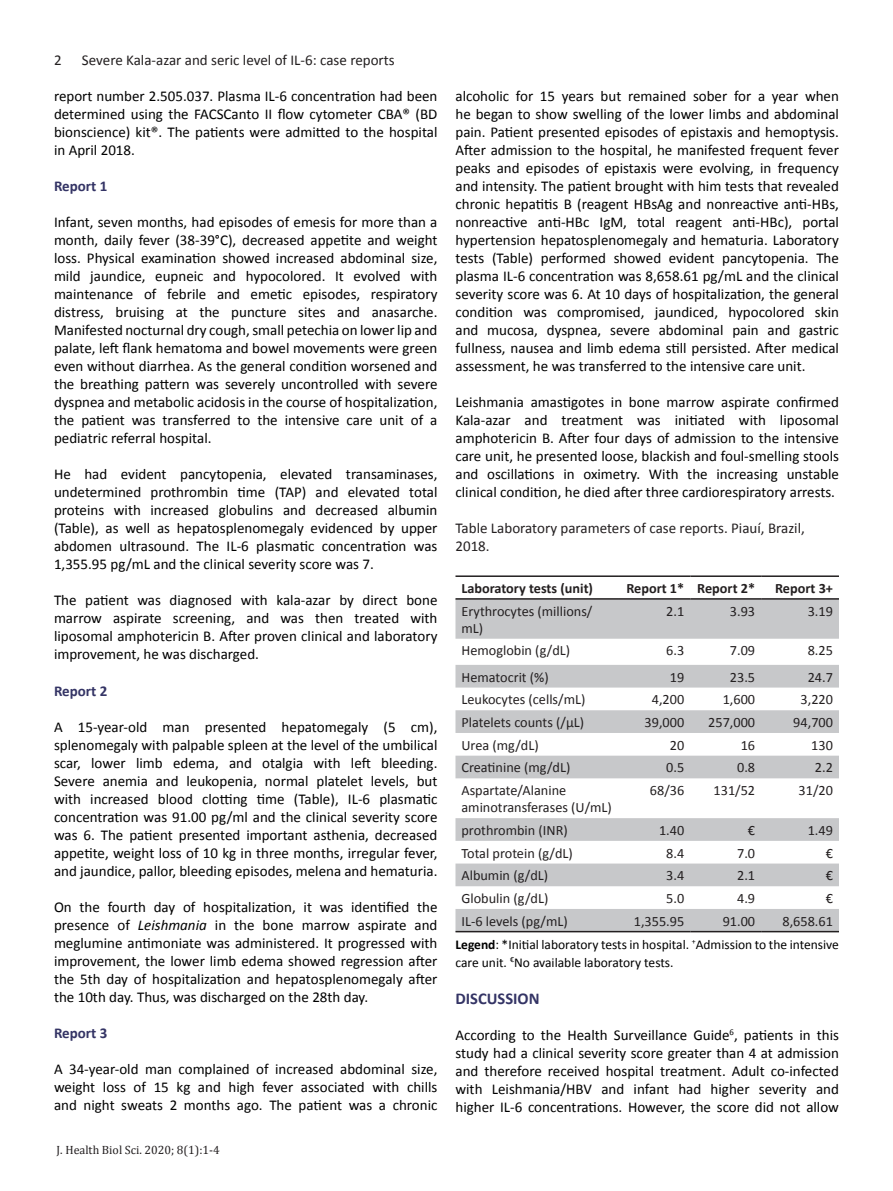
<style>
.page{position:relative;width:893px;height:1191px;background:#fff}
.page>*{position:absolute;margin:0;border:0;box-sizing:border-box;transform-origin:0 0}
.t1{font:700 16.5px "Calibri";color:#343465}
.t2{font:15px/18px "Calibri";color:#000;text-align:justify}
.t3{font:15px/18px "Calibri";color:#231f20}
.t4{font:700 15px "Calibri";color:#343465}
.t5{font:14.25px/17.1px "Calibri";color:#231f20}
.t6{font:700 14.25px "Calibri";color:#231f20}
.t7{font:13.5px/18px "Calibri";color:#000}
.t8{font:12px "Cambria";color:#231f20}
.s1{font-style:italic}
.s2{font-weight:700}
</style>
<div class="page">
<svg style="left:455px;top:599px;width:384px;height:332px;fill:#c7c8ca"></svg>
<hr style="left:455px;top:575px;width:163px;height:2px;background:#231f20">
<hr style="left:618px;top:575px;width:72px;height:2px;background:#231f20">
<hr style="left:690px;top:575px;width:71px;height:2px;background:#231f20">
<hr style="left:761px;top:575px;width:78px;height:2px;background:#231f20">
<hr style="left:455px;top:598px;width:163px;height:1px;background:#231f20">
<hr style="left:618px;top:598px;width:72px;height:1px;background:#231f20">
<hr style="left:690px;top:598px;width:71px;height:1px;background:#231f20">
<hr style="left:761px;top:598px;width:78px;height:1px;background:#231f20">
<hr style="left:455px;top:931px;width:163px;height:1px;background:#231f20">
<hr style="left:618px;top:931px;width:72px;height:1px;background:#231f20">
<hr style="left:690px;top:931px;width:71px;height:1px;background:#231f20">
<hr style="left:761px;top:931px;width:78px;height:1px;background:#231f20">
<p class="t3" style="left:54px;top:51px;width:9px">2</p>
<p class="t3" style="left:82px;top:51px;width:314px">Severe Kala-azar and seric level of IL-6: case reports</p>
<p class="t2" style="left:54px;top:87px;width:385px">report number 2.505.037. Plasma IL-6 concentration had been determined using the FACSCanto II flow cytometer CBA® (BD bionscience) kit®. The patients were admitted to the hospital in April 2018.</p>
<p class="t4" style="left:54px;top:177px;width:55px">Report 1</p>
<p class="t2" style="left:54px;top:213px;width:385px">Infant, seven months, had episodes of emesis for more than a month, daily fever (38-39°C), decreased appetite and weight loss. Physical examination showed increased abdominal size, mild jaundice, eupneic and hypocolored. It evolved with maintenance of febrile and emetic episodes, respiratory distress, bruising at the puncture sites and anasarche.<br>Manifested nocturnal dry cough, small petechia on lower lip and palate, left flank hematoma and bowel movements were green even without diarrhea. As the general condition worsened and the breathing pattern was severely uncontrolled with severe dyspnea and metabolic acidosis in the course of hospitalization, the patient was transferred to the intensive care unit of a pediatric referral hospital.</p>
<p class="t2" style="left:54px;top:465px;width:385px">He had evident pancytopenia, elevated transaminases, undetermined prothrombin time (TAP) and elevated total proteins with increased globulins and decreased albumin (Table), as well as hepatosplenomegaly evidenced by upper abdomen ultrasound. The IL-6 plasmatic concentration was 1,355.95 pg/mL and the clinical severity score was 7.</p>
<p class="t2" style="left:54px;top:591px;width:385px">The patient was diagnosed with kala-azar by direct bone marrow aspirate screening, and was then treated with liposomal amphotericin B. After proven clinical and laboratory improvement, he was discharged.</p>
<p class="t4" style="left:54px;top:681px;width:55px">Report 2</p>
<p class="t2" style="left:54px;top:717px;width:385px">A 15-year-old man presented hepatomegaly (5 cm), splenomegaly with palpable spleen at the level of the umbilical scar, lower limb edema, and otalgia with left bleeding.<br>Severe anemia and leukopenia, normal platelet levels, but with increased blood clotting time (Table), IL-6 plasmatic concentration was 91.00 pg/ml and the clinical severity score was 6. The patient presented important asthenia, decreased appetite, weight loss of 10 kg in three months, irregular fever, and jaundice, pallor, bleeding episodes, melena and hematuria.</p>
<p class="t2" style="left:54px;top:897px;width:385px">On the fourth day of hospitalization, it was identified the presence of <span class="s1">Leishmania</span> in the bone marrow aspirate and meglumine antimoniate was administered. It progressed with improvement, the lower limb edema showed regression after the 5th day of hospitalization and hepatosplenomegaly after the 10th day. Thus, was discharged on the 28th day.</p>
<p class="t4" style="left:54px;top:1023px;width:55px">Report 3</p>
<p class="t2" style="left:54px;top:1059px;width:385px">A 34-year-old man complained of increased abdominal size, weight loss of 15 kg and high fever associated with chills and night sweats 2 months ago. The patient was a chronic</p>
<p class="t8" style="left:57px;top:1142px;width:165px">J. Health Biol Sci. 2020; 8(1):1-4</p>
<p class="t2" style="left:455px;top:87px;width:385px">alcoholic for 15 years but remained sober for a year when he began to show swelling of the lower limbs and abdominal pain. Patient presented episodes of epistaxis and hemoptysis.<br>After admission to the hospital, he manifested frequent fever peaks and episodes of epistaxis were evolving, in frequency and intensity. The patient brought with him tests that revealed chronic hepatitis B (reagent HBsAg and nonreactive anti-HBs, nonreactive anti-HBc IgM, total reagent anti-HBc), portal hypertension hepatosplenomegaly and hematuria. Laboratory tests (Table) performed showed evident pancytopenia. The plasma IL-6 concentration was 8,658.61 pg/mL and the clinical severity score was 6. At 10 days of hospitalization, the general condition was compromised, jaundiced, hypocolored skin and mucosa, dyspnea, severe abdominal pain and gastric fullness, nausea and limb edema still persisted. After medical assessment, he was transferred to the intensive care unit.</p>
<p class="t2" style="left:455px;top:393px;width:385px">Leishmania amastigotes in bone marrow aspirate confirmed Kala-azar and treatment was initiated with liposomal amphotericin B. After four days of admission to the intensive care unit, he presented loose, blackish and foul-smelling stools and oscillations in oximetry. With the increasing unstable clinical condition, he died after three cardiorespiratory arrests.</p>
<p class="t3" style="left:455px;top:519px;width:351px">Table Laboratory parameters of case reports. Piauí, Brazil,<br>2018.</p>
<p class="t6" style="left:461px;top:579px;width:133px">Laboratory tests (unit)</p>
<p class="t6" style="left:626px;top:579px;width:59px">Report 1*</p>
<p class="t6" style="left:697px;top:579px;width:59px">Report 2*</p>
<p class="t6" style="left:775px;top:579px;width:59px">Report 3+</p>
<p class="t5" style="left:461px;top:602px;width:132px">Erythrocytes (millions/ mL)</p>
<p class="t5" style="left:666px;top:602px;width:20px">2.1</p>
<p class="t5" style="left:730px;top:602px;width:27px">3.93</p>
<p class="t5" style="left:808px;top:602px;width:27px">3.19</p>
<p class="t5" style="left:461px;top:642px;width:110px">Hemoglobin (g/dL)</p>
<p class="t5" style="left:666px;top:642px;width:20px">6.3</p>
<p class="t5" style="left:730px;top:642px;width:27px">7.09</p>
<p class="t5" style="left:808px;top:642px;width:27px">8.25</p>
<p class="t5" style="left:461px;top:668px;width:89px">Hematocrit (%)</p>
<p class="t5" style="left:670px;top:668px;width:16px">19</p>
<p class="t5" style="left:730px;top:668px;width:27px">23.5</p>
<p class="t5" style="left:808px;top:668px;width:27px">24.7</p>
<p class="t5" style="left:461px;top:691px;width:125px">Leukocytes (cells/mL)</p>
<p class="t5" style="left:652px;top:691px;width:34px">4,200</p>
<p class="t5" style="left:723px;top:691px;width:34px">1,600</p>
<p class="t5" style="left:800px;top:691px;width:34px">3,220</p>
<p class="t5" style="left:461px;top:713px;width:124px">Platelets counts (/µL)</p>
<p class="t5" style="left:645px;top:713px;width:41px">39,000</p>
<p class="t5" style="left:708px;top:713px;width:48px">257,000</p>
<p class="t5" style="left:793px;top:713px;width:41px">94,700</p>
<p class="t5" style="left:461px;top:736px;width:79px">Urea (mg/dL)</p>
<p class="t5" style="left:670px;top:736px;width:16px">20</p>
<p class="t5" style="left:741px;top:736px;width:16px">16</p>
<p class="t5" style="left:811px;top:736px;width:23px">130</p>
<p class="t5" style="left:461px;top:759px;width:110px">Creatinine (mg/dL)</p>
<p class="t5" style="left:666px;top:759px;width:20px">0.5</p>
<p class="t5" style="left:737px;top:759px;width:20px">0.8</p>
<p class="t5" style="left:815px;top:759px;width:20px">2.2</p>
<p class="t5" style="left:461px;top:782px;width:152px">Aspartate/Alanine aminotransferases (U/mL)</p>
<p class="t5" style="left:650px;top:782px;width:36px">68/36</p>
<p class="t5" style="left:713px;top:782px;width:43px">131/52</p>
<p class="t5" style="left:799px;top:782px;width:36px">31/20</p>
<p class="t5" style="left:461px;top:821px;width:108px">prothrombin (INR)</p>
<p class="t5" style="left:659px;top:821px;width:27px">1.40</p>
<p class="t5" style="left:748px;top:821px;width:9px">€</p>
<p class="t5" style="left:808px;top:821px;width:27px">1.49</p>
<p class="t5" style="left:461px;top:844px;width:113px">Total protein (g/dL)</p>
<p class="t5" style="left:666px;top:844px;width:20px">8.4</p>
<p class="t5" style="left:737px;top:844px;width:20px">7.0</p>
<p class="t5" style="left:826px;top:844px;width:9px">€</p>
<p class="t5" style="left:461px;top:867px;width:88px">Albumin (g/dL)</p>
<p class="t5" style="left:666px;top:867px;width:20px">3.4</p>
<p class="t5" style="left:737px;top:867px;width:20px">2.1</p>
<p class="t5" style="left:826px;top:867px;width:9px">€</p>
<p class="t5" style="left:461px;top:889px;width:88px">Globulin (g/dL)</p>
<p class="t5" style="left:666px;top:889px;width:20px">5.0</p>
<p class="t5" style="left:737px;top:889px;width:20px">4.9</p>
<p class="t5" style="left:826px;top:889px;width:9px">€</p>
<p class="t5" style="left:461px;top:912px;width:108px">IL-6 levels (pg/mL)</p>
<p class="t5" style="left:634px;top:912px;width:52px">1,355.95</p>
<p class="t5" style="left:723px;top:912px;width:34px">91.00</p>
<p class="t5" style="left:782px;top:912px;width:52px">8,658.61</p>
<p class="t7" style="left:455px;top:935px;width:385px"><span class="s2">Legend</span>: *Initial laboratory tests in hospital. <sup>+</sup>Admission to the intensive care unit. <sup>€</sup>No available laboratory tests.</p>
<p class="t1" style="left:455px;top:988px;width:86px">DISCUSSION</p>
<p class="t2" style="left:455px;top:1026px;width:385px">According to the Health Surveillance Guide<sup>6</sup>, patients in this study had a clinical severity score greater than 4 at admission and therefore received hospital treatment. Adult co-infected with Leishmania/HBV and infant had higher severity and higher IL-6 concentrations. However, the score did not allow</p>
</div>
